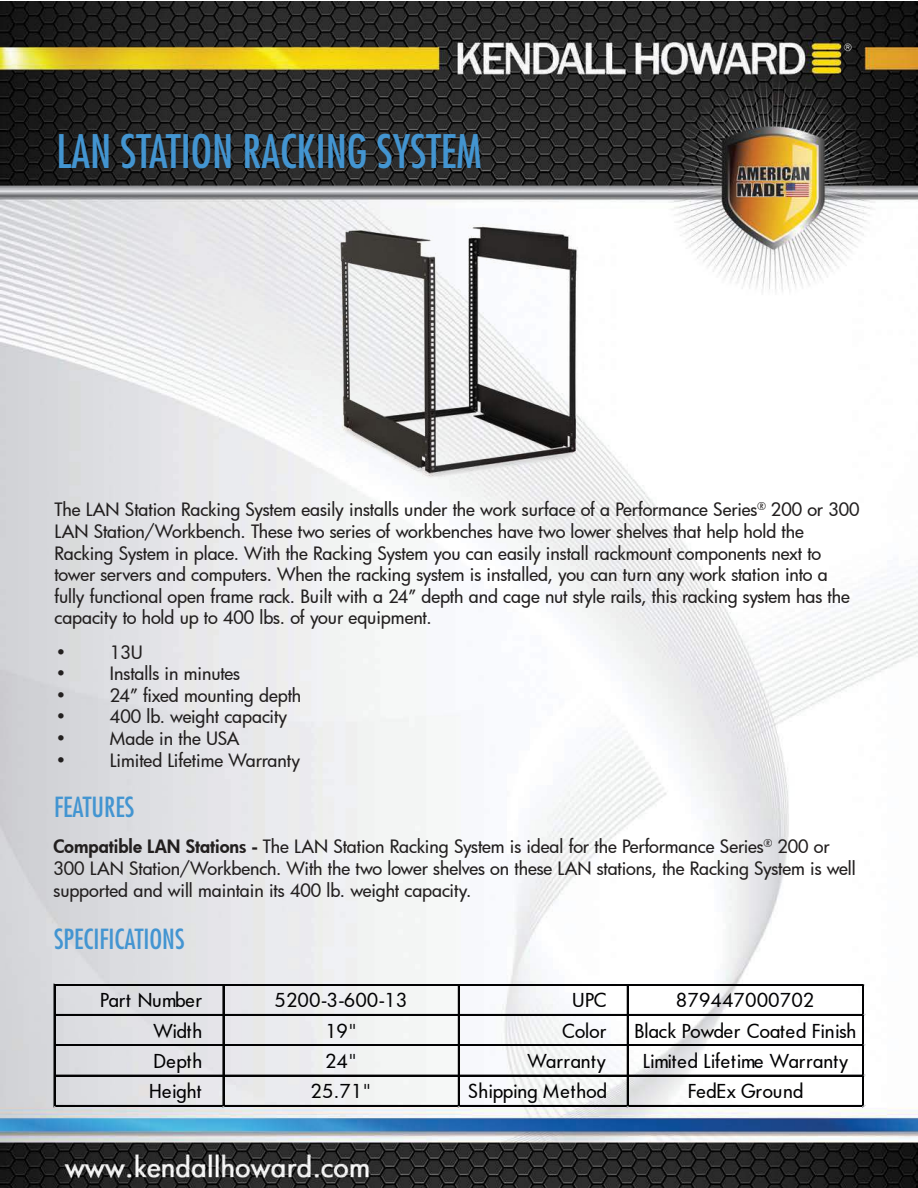
<style>
.page{position:relative;width:918px;height:1188px;background:#fff}
.page>*{position:absolute;margin:0;border:0;box-sizing:border-box;transform-origin:0 0}
.t1{font:condensed 45px "Futura Std";color:#4395d1}
.t2{font:condensed 27px "Futura Std";color:#4395d1}
.t3{font:500 18.75px "Futura";letter-spacing:.015em;color:#020203}
.t4{font:500 18.75px "Futura";letter-spacing:.035em;color:#020203}
.t5{font:500 18.75px "Futura";letter-spacing:-.015em;color:#020203}
.t6{font:500 18px/21.6px "Futura";letter-spacing:-.005em;color:#221f1f}
.s1{font-weight:800}
</style>
<div class="page">
<img style="left:0;top:2px;width:918px;height:1186px">
<img style="left:296px;top:189px;width:324px;height:324px">
<hr style="left:55px;top:984px;width:809px;height:2px;background:#020203">
<hr style="left:55px;top:1014px;width:809px;height:2px;background:#020203">
<hr style="left:55px;top:1045px;width:809px;height:1px;background:#020203">
<hr style="left:55px;top:1075px;width:809px;height:2px;background:#020203">
<hr style="left:54px;top:984px;width:1px;height:123px;background:#020203">
<hr style="left:223px;top:986px;width:1px;height:121px;background:#020203">
<hr style="left:458px;top:986px;width:2px;height:121px;background:#020203">
<hr style="left:627px;top:986px;width:2px;height:121px;background:#020203">
<hr style="left:55px;top:1105px;width:809px;height:2px;background:#020203">
<hr style="left:862px;top:986px;width:1px;height:121px;background:#020203">
<hr style="left:863px;top:986px;width:1px;height:121px;background:#020203">
<h1 class="t1" style="left:56px;top:126px;width:427px">LAN STATION RACKING SYSTEM</h1>
<p class="t6" style="left:54px;top:500px;width:807px">The LAN Station Racking System easily installs under the work surface of a Performance Series<sup>Æ</sup> 200 or 300<br>LAN Station/Workbench. These two series of workbenches have two lower shelves that help hold the Racking System in place. With the Racking System you can easily install rackmount components next to tower servers and computers. When the racking system is installed, you can turn any work station into a fully functional open frame rack. Built with a 24î depth and cage nut style rails, this racking system has the capacity to hold up to 400 lbs. of your equipment.</p>
<p class="t6" style="left:56px;top:641px;width:12px">•</p>
<p class="t6" style="left:110px;top:641px;width:34px">13U</p>
<p class="t6" style="left:56px;top:662px;width:12px">•</p>
<p class="t6" style="left:110px;top:662px;width:132px">Installs in minutes</p>
<p class="t6" style="left:56px;top:684px;width:12px">•</p>
<p class="t6" style="left:110px;top:684px;width:193px">24” fixed mounting depth</p>
<p class="t6" style="left:56px;top:706px;width:12px">•</p>
<p class="t6" style="left:110px;top:706px;width:179px">400 lb. weight capacity</p>
<p class="t6" style="left:56px;top:727px;width:12px">•</p>
<p class="t6" style="left:110px;top:727px;width:131px">Made in the USA</p>
<p class="t6" style="left:56px;top:749px;width:12px">•</p>
<p class="t6" style="left:110px;top:749px;width:192px">Limited Lifetime Warranty</p>
<h2 class="t2" style="left:54px;top:792px;width:82px">FEATURES</h2>
<p class="t6" style="left:53px;top:837px;width:804px"><span class="s1">Compatible LAN Stations -</span> The LAN Station Racking System is ideal for the Performance Series<sup>Æ</sup> 200 or<br>300 LAN Station/Workbench. With the two lower shelves on these LAN stations, the Racking System is well supported and will maintain its 400 lb. weight capacity.</p>
<h2 class="t2" style="left:54px;top:924px;width:132px">SPECIFICATIONS</h2>
<p class="t5" style="left:100px;top:992px;width:103px">Part Number</p>
<p class="t4" style="left:275px;top:992px;width:134px">5200-3-600-13</p>
<p class="t3" style="left:572px;top:992px;width:36px">UPC</p>
<p class="t4" style="left:676px;top:992px;width:139px">879447000702</p>
<p class="t3" style="left:154px;top:1022px;width:50px">Width</p>
<p class="t3" style="left:325px;top:1022px;width:33px">19"</p>
<p class="t3" style="left:562px;top:1022px;width:46px">Color</p>
<p class="t3" style="left:634px;top:1022px;width:224px">Black Powder Coated Finish</p>
<p class="t3" style="left:154px;top:1052px;width:50px">Depth</p>
<p class="t3" style="left:325px;top:1052px;width:33px">24"</p>
<p class="t3" style="left:527px;top:1052px;width:80px">Warranty</p>
<p class="t3" style="left:643px;top:1052px;width:207px">Limited Lifetime Warranty</p>
<p class="t3" style="left:149px;top:1083px;width:54px">Height</p>
<p class="t3" style="left:311px;top:1083px;width:62px">25.71"</p>
<p class="t3" style="left:468px;top:1083px;width:140px">Shipping Method</p>
<p class="t3" style="left:688px;top:1083px;width:117px">FedEx Ground</p>
</div>
